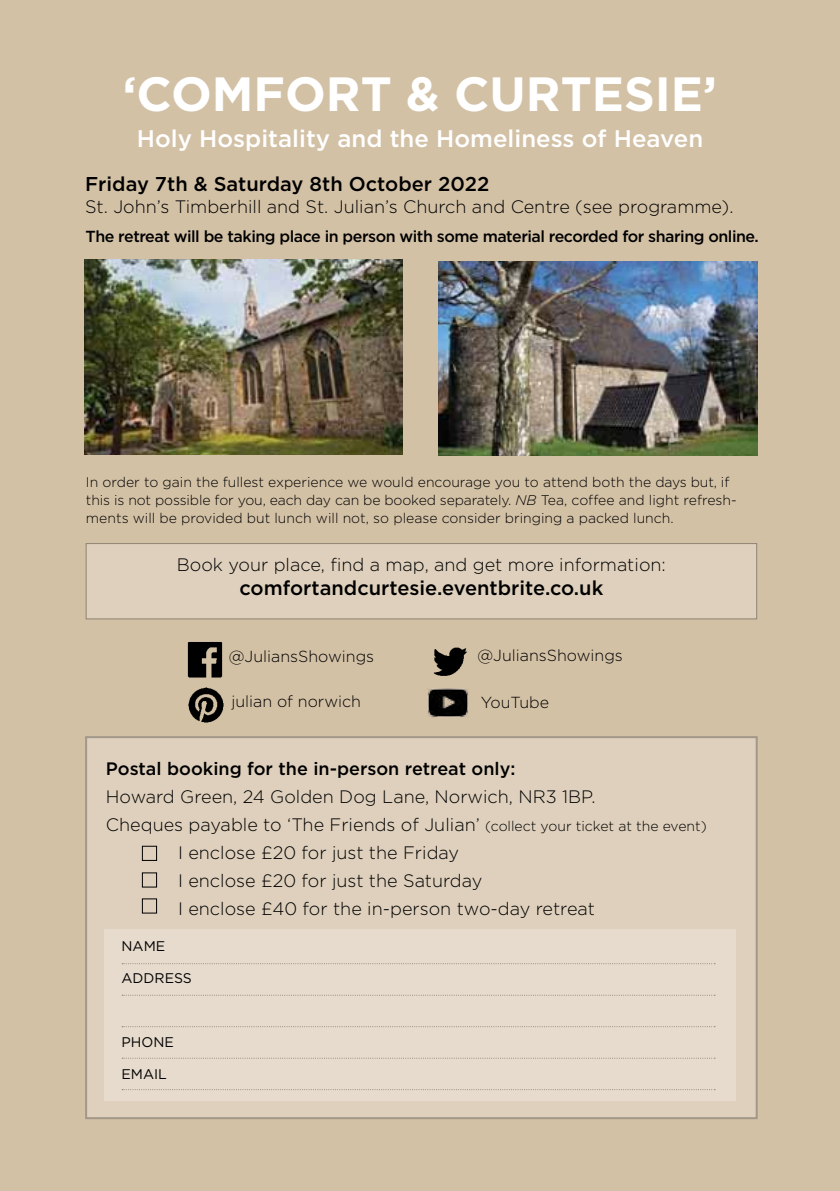
<style>
.page{position:relative;width:840px;height:1191px;background:#fff}
.page>*{position:absolute;margin:0;border:0;box-sizing:border-box;transform-origin:0 0}
.t1{font:700 48px "Gotham";color:#fff}
.t2{font:500 24px "Gotham";color:#fff}
.t3{font:500 20px "Gotham";color:#000}
.t4{font:300 18px "Gotham";color:#000}
.t5{font:500 18px "Gotham";color:#000}
.t6{font:500 16px "Gotham";letter-spacing:-.03em;color:#000}
.t7{font:300 16px "Gotham";color:#000}
.t8{font:300 14px/18px "Gotham";color:#000}
.t9{font:14px "Gotham";color:#000}
.s1{font-style:italic}
.s2{font-size:14px}
</style>
<div class="page">
<div style="left:0;top:0;width:839px;height:1191px;background:#d3c1a6"></div>
<div style="left:86px;top:543px;width:670px;height:76px;background:#ded0bc;border:1px solid #8f8472"></div>
<div style="left:85px;top:736px;width:672px;height:383px;background:#ded0bc;border:2px solid #a29889"></div>
<div style="left:104px;top:929px;width:631px;height:172px;background:#e6dbcc"></div>
<svg style="left:122px;top:963px;width:592px;height:1px"></svg>
<svg style="left:122px;top:994px;width:590px;height:1px"></svg>
<svg style="left:122px;top:1026px;width:592px;height:1px"></svg>
<svg style="left:122px;top:1057px;width:590px;height:1px"></svg>
<svg style="left:122px;top:1089px;width:592px;height:1px"></svg>
<div style="left:142px;top:845px;width:15px;height:16px;border:1px solid #000"></div>
<img style="left:187px;top:642px;width:36px;height:36px">
<img style="left:434px;top:647px;width:33px;height:29px">
<img style="left:188px;top:687px;width:36px;height:36px">
<img style="left:438px;top:261px;width:318px;height:194px">
<img style="left:84px;top:260px;width:319px;height:195px">
<img style="left:427px;top:688px;width:41px;height:29px">
<div style="left:142px;top:872px;width:15px;height:15px;border:1px solid #000"></div>
<div style="left:142px;top:898px;width:15px;height:15px;border:1px solid #000"></div>
<h1 class="t1" style="left:123px;top:62px;width:595px">‘COMFORT &amp; CURTESIE’</h1>
<h2 class="t2" style="left:137px;top:123px;width:567px">Holy Hospitality and the Homeliness of Heaven</h2>
<p class="t3" style="left:85px;top:171px;width:405px">Friday 7th &amp; Saturday 8th October 2022</p>
<p class="t4" style="left:85px;top:196px;width:649px">St. John’s Timberhill and St. Julian’s Church and Centre (see programme).</p>
<p class="t6" style="left:86px;top:225px;width:674px">The retreat will be taking place in person with some material recorded for sharing online.</p>
<p class="t8" style="left:86px;top:473px;width:652px">In order to gain the fullest experience we would encourage you to attend both the days but, if this is not possible for you, each day can be booked separately. <span class="s1">NB</span> Tea, coffee and light refresh&shy;ments will be provided but lunch will not, so please consider bringing a packed lunch.</p>
<p class="t4" style="left:177px;top:554px;width:490px">Book your place, find a map, and get more information:</p>
<p class="t3" style="left:239px;top:575px;width:365px">comfortandcurtesie.eventbrite.co.uk</p>
<p class="t7" style="left:229px;top:646px;width:147px">@JuliansShowings</p>
<p class="t7" style="left:477px;top:646px;width:147px">@JuliansShowings</p>
<p class="t7" style="left:231px;top:691px;width:131px">julian of norwich</p>
<p class="t7" style="left:480px;top:693px;width:70px">YouTube</p>
<p class="t5" style="left:106px;top:756px;width:411px">Postal booking for the in-person retreat only:</p>
<p class="t4" style="left:106px;top:785px;width:491px">Howard Green, 24 Golden Dog Lane, Norwich, NR3 1BP.</p>
<p class="t4" style="left:106px;top:813px;width:602px">Cheques payable to ‘The Friends of Julian’ <span class="s2">(collect your ticket at the event)</span></p>
<p class="t4" style="left:178px;top:841px;width:282px">I enclose £20 for just the Friday</p>
<p class="t4" style="left:178px;top:869px;width:306px">I enclose £20 for just the Saturday</p>
<p class="t4" style="left:178px;top:897px;width:418px">I enclose £40 for the in-person two-day retreat</p>
<p class="t9" style="left:121px;top:937px;width:45px">NAME</p>
<p class="t9" style="left:121px;top:969px;width:72px">ADDRESS</p>
<p class="t9" style="left:121px;top:1033px;width:54px">PHONE</p>
<p class="t9" style="left:121px;top:1065px;width:47px">EMAIL</p>
</div>
